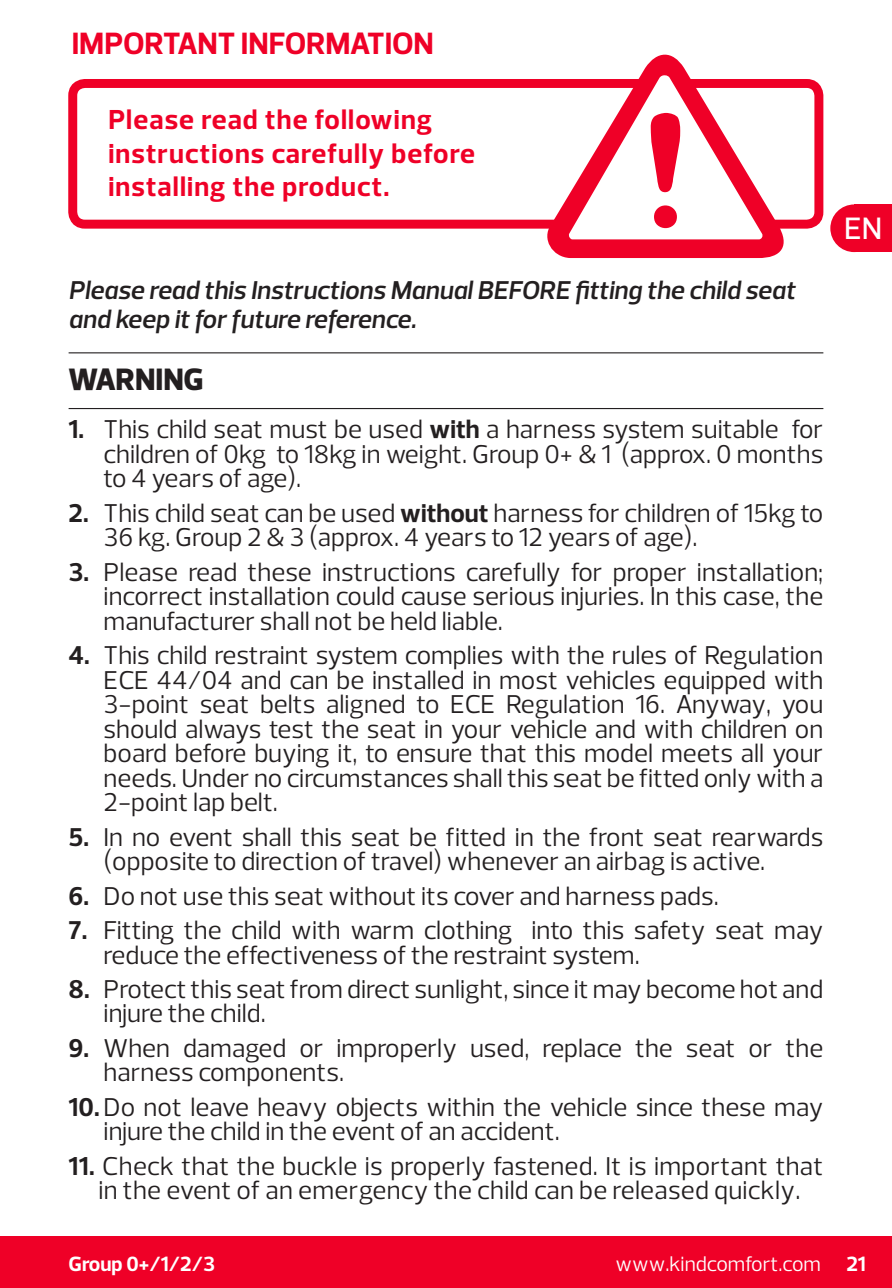
<style>
.page{position:relative;width:892px;height:1288px;background:#fff}
.page>*{position:absolute;margin:0;border:0;box-sizing:border-box;transform-origin:0 0}
.t1{font:700 31.5px "Prelo";letter-spacing:-.01em;color:#ef0027}
.t2{font:800 31.5px "Prelo";letter-spacing:-.005em;color:#231f20}
.t3{font:500 31.5px "Prelo";color:#fff}
.t4{font:700 28px/33.6px "Prelo";letter-spacing:.04em;color:#ef0027}
.t5{font:26.25px/24.5px "Prelo";color:#231f20}
.t6{font:italic 600 26.25px/29.8px "Prelo";color:#231f20}
.t7{font:21px "Prelo";color:#fff}
.t8{font:700 21px "Prelo";color:#fff}
.s1{font-weight:700}
</style>
<div class="page">
<div style="left:0;top:1236px;width:891px;height:52px;background:#ef0027"></div>
<hr style="left:69px;top:408px;width:754px;height:1px;background:#231f20">
<hr style="left:69px;top:352px;width:754px;height:1px;background:#231f20">
<div style="left:68px;top:79px;width:755px;height:150px;border:9px solid #ef0027;border-radius:12px"></div>
<svg style="left:541px;top:54px;width:248px;height:204px"></svg>
<svg style="left:568px;top:74px;width:195px;height:165px"></svg>
<div style="left:853px;top:204px;width:38px;height:48px;background:#ef0027"></div>
<div style="left:830px;top:204px;width:47px;height:48px;background:#ef0027;border-radius:50%"></div>
<p class="t1" style="left:72px;top:24px;width:363px">IMPORTANT INFORMATION</p>
<p class="t4" style="left:108px;top:103px;width:368px">Please read the following instructions carefully before installing the product.</p>
<p class="t6" style="left:69px;top:275px;width:728px">Please read this Instructions Manual BEFORE fitting the child seat and keep it for future reference.</p>
<p class="t2" style="left:69px;top:360px;width:136px">WARNING</p>
<p class="t5" style="left:104px;top:418px;width:720px;text-align:justify;text-indent:-35px"><span class="s1">1.</span> This child seat must be used <span class="s1">with</span> a harness system suitable for children of 0kg to 18kg in weight. Group 0+ &amp; 1 (approx. 0 months to 4 years of age).</p>
<p class="t5" style="left:104px;top:501px;width:720px;text-indent:-35px"><span class="s1">2.</span> This child seat can be used <span class="s1">without</span> harness for children of 15kg to<br>36 kg. Group 2 &amp; 3 (approx. 4 years to 12 years of age).</p>
<p class="t5" style="left:104px;top:560px;width:720px;text-align:justify;text-indent:-35px"><span class="s1">3.</span> Please read these instructions carefully for proper installation; incorrect installation could cause serious injuries. In this case, the manufacturer shall not be held liable.</p>
<p class="t5" style="left:104px;top:643px;width:721px;text-align:justify;text-indent:-35px"><span class="s1">4.</span> This child restraint system complies with the rules of Regulation ECE 44/04 and can be installed in most vehicles equipped with 3-point seat belts aligned to ECE Regulation 16. Anyway, you should always test the seat in your vehicle and with children on board before buying it, to ensure that this model meets all your needs. Under no circumstances shall this seat be fitted only with a 2-point lap belt.</p>
<p class="t5" style="left:104px;top:825px;width:720px;text-indent:-35px"><span class="s1">5.</span> In no event shall this seat be fitted in the front seat rearwards (opposite to direction of travel) whenever an airbag is active.</p>
<p class="t5" style="left:69px;top:884px;width:651px"><span class="s1">6.</span> Do not use this seat without its cover and harness pads.</p>
<p class="t5" style="left:104px;top:918px;width:721px;text-indent:-35px"><span class="s1">7.</span> Fitting the child with warm clothing into this safety seat may reduce the effectiveness of the restraint system.</p>
<p class="t5" style="left:104px;top:977px;width:721px;text-indent:-35px"><span class="s1">8.</span> Protect this seat from direct sunlight, since it may become hot and injure the child.</p>
<p class="t5" style="left:104px;top:1036px;width:720px;text-indent:-35px"><span class="s1">9.</span> When damaged or improperly used, replace the seat or the harness components.</p>
<p class="t5" style="left:104px;top:1095px;width:721px;text-indent:-35px"><span class="s1">10.</span>Do not leave heavy objects within the vehicle since these may injure the child in the event of an accident.</p>
<p class="t5" style="left:69px;top:1154px;width:756px;text-align:center"><span class="s1">11.</span> Check that the buckle is properly fastened. It is important that in the event of an emergency the child can be released quickly.</p>
<p class="t3" style="left:843px;top:209px;width:40px">EN</p>
<p class="t8" style="left:69px;top:1251px;width:148px">Group 0+/1/2/3</p>
<p class="t7" style="left:615px;top:1251px;width:252px">www.kindcomfort.com <span class="s1">21</span></p>
</div>
